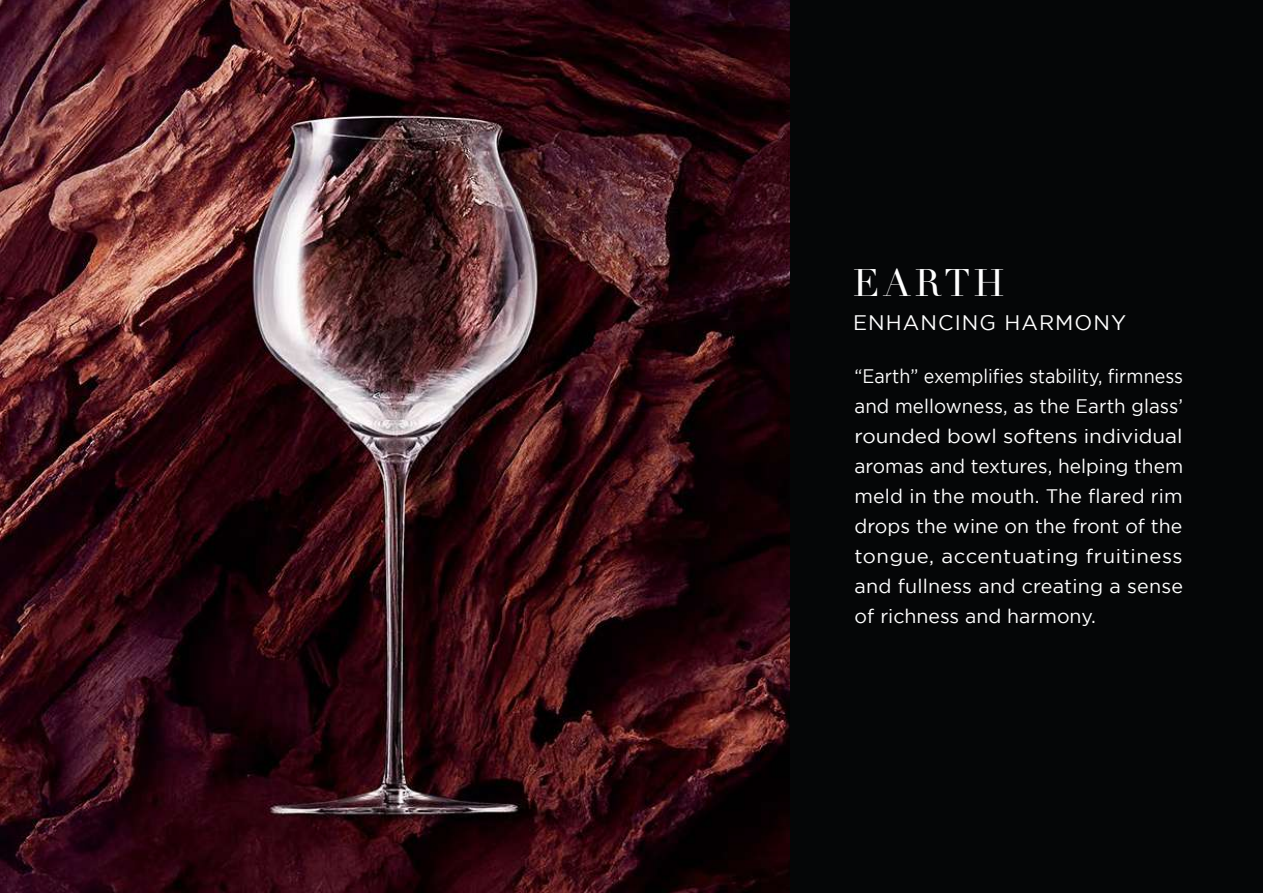
<style>
.page{position:relative;width:1263px;height:893px;background:#fff}
.page>*{position:absolute;margin:0;border:0;box-sizing:border-box;transform-origin:0 0}
.t1{font:37.5px "Didot";letter-spacing:.1em;color:#fff}
.t2{font:21px "Gotham";letter-spacing:.05em;color:#fff}
.t3{font:19.5px/30px "Gotham";letter-spacing:.01em;color:#fff;text-align:justify;scale:.92 1}
</style>
<div class="page">
<div style="left:787px;top:0;width:476px;height:893px;background:#050607"></div>
<img style="left:0;top:0;width:789px;height:893px">
<h1 class="t1" style="left:853px;top:261px;width:153px">EARTH</h1>
<p class="t2" style="left:853px;top:311px;width:274px">ENHANCING HARMONY</p>
<p class="t3" style="left:854px;top:360px;width:359px">“Earth” exemplifies stability, firmness and mellowness, as the Earth glass’ rounded bowl softens individual aromas and textures, helping them meld in the mouth. The flared rim drops the wine on the front of the tongue, accentuating fruitiness and fullness and creating a sense of richness and harmony.</p>
</div>
